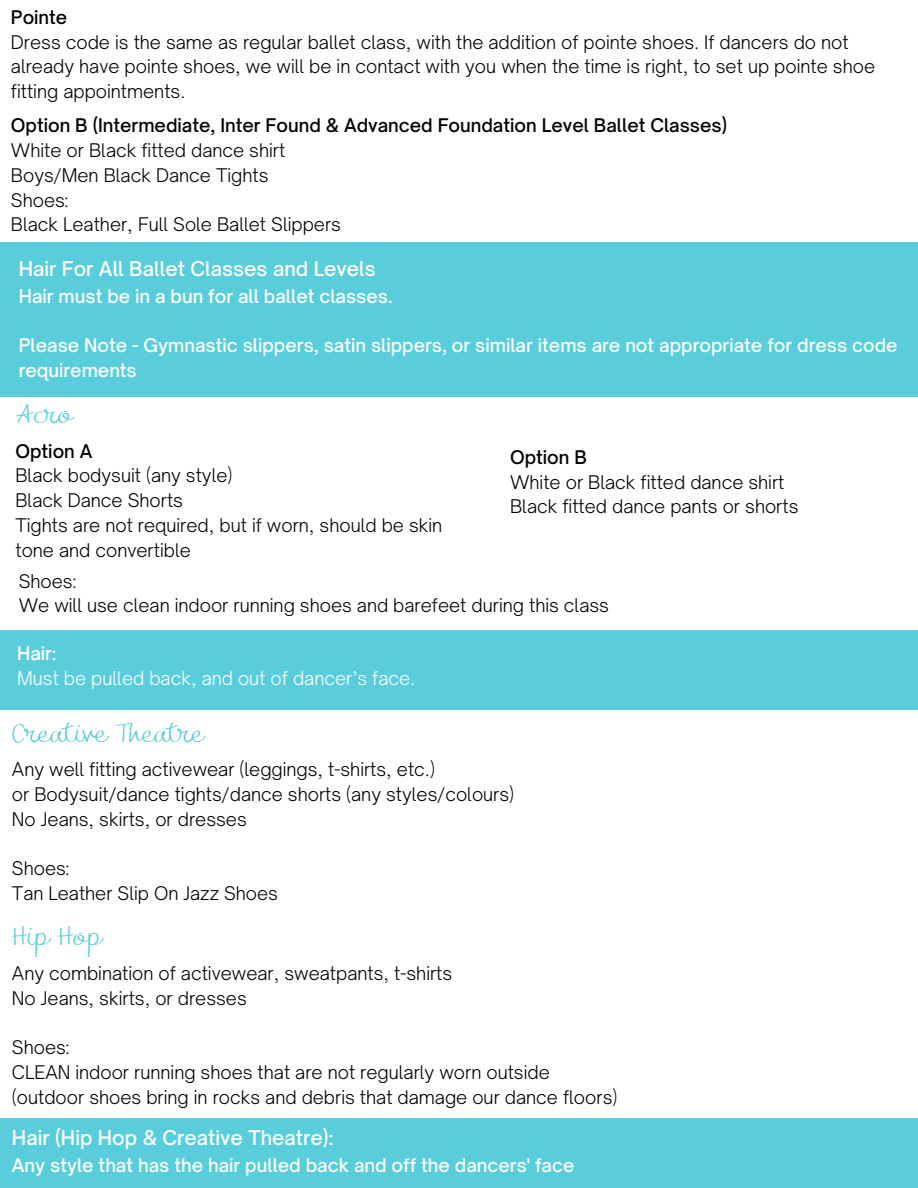
<style>
.page{position:relative;width:918px;height:1188px;background:#fff}
.page>*{position:absolute;margin:0;border:0;box-sizing:border-box;transform-origin:0 0}
.t1{font:27px "Joanne Marie Script";color:#5acddd}
.t2{font:500 19.5px "Open Sauce One";color:#fff}
.t3{font:300 18px/24.8px "Open Sauce One";color:#000}
.t4{font:500 18px/24.8px "Open Sauce One";color:#fff}
.t5{font:500 18px "Open Sauce One";color:#000}
.t6{font:300 18px "Open Sauce One";color:#fff}
</style>
<div class="page">
<div style="left:0;top:242px;width:918px;height:155px;background:#5acddd"></div>
<div style="left:0;top:630px;width:918px;height:80px;background:#5acddd"></div>
<div style="left:0;top:1118px;width:918px;height:70px;background:#5acddd"></div>
<p class="t5" style="left:11px;top:6px;width:58px">Pointe</p>
<h1 class="t3" style="left:11px;top:29px;width:866px">Dress code is the same as regular ballet class, with the addition of pointe shoes. If dancers do not already have pointe shoes, we will be in contact with you when the time is right, to set up pointe shoe fitting appointments.</h1>
<p class="t5" style="left:11px;top:114px;width:718px">Option B (Intermediate, Inter Found &amp; Advanced Foundation Level Ballet Classes)</p>
<p class="t3" style="left:11px;top:138px;width:276px">White or Black fitted dance shirt</p>
<p class="t3" style="left:11px;top:163px;width:259px">Boys/Men Black Dance Tights</p>
<p class="t3" style="left:11px;top:187px;width:59px">Shoes:</p>
<p class="t3" style="left:11px;top:212px;width:332px">Black Leather, Full Sole Ballet Slippers</p>
<p class="t2" style="left:19px;top:256px;width:359px">Hair For All Ballet Classes and Levels</p>
<p class="t4" style="left:19px;top:283px;width:375px">Hair must be in a bun for all ballet classes.</p>
<p class="t4" style="left:19px;top:333px;width:880px">Please Note - Gymnastic slippers, satin slippers, or similar items are not appropriate for dress code requirements</p>
<p class="t1" style="left:15px;top:402px;width:59px">Acro</p>
<p class="t5" style="left:15px;top:440px;width:79px">Option A</p>
<p class="t3" style="left:15px;top:463px;width:219px">Black bodysuit (any style)</p>
<p class="t3" style="left:15px;top:488px;width:169px">Black Dance Shorts</p>
<p class="t3" style="left:15px;top:513px;width:428px">Tights are not required, but if worn, should be skin tone and convertible</p>
<p class="t5" style="left:510px;top:446px;width:78px">Option B</p>
<p class="t3" style="left:510px;top:469px;width:276px">White or Black fitted dance shirt</p>
<p class="t3" style="left:510px;top:494px;width:290px">Black fitted dance pants or shorts</p>
<p class="t3" style="left:19px;top:568px;width:59px">Shoes:</p>
<p class="t3" style="left:19px;top:593px;width:592px">We will use clean indoor running shoes and barefeet during this class</p>
<h1 class="t4" style="left:17px;top:641px;width:40px">Hair:</h1>
<h1 class="t6" style="left:17px;top:667px;width:400px">Must be pulled back, and out of dancer’s face.</h1>
<p class="t1" style="left:12px;top:721px;width:194px">Creative Theatre</p>
<p class="t3" style="left:12px;top:757px;width:424px">Any well fitting activewear (leggings, t-shirts, etc.)</p>
<p class="t3" style="left:12px;top:782px;width:504px">or Bodysuit/dance tights/dance shorts (any styles/colours)</p>
<p class="t3" style="left:12px;top:807px;width:236px">No Jeans, skirts, or dresses</p>
<p class="t3" style="left:12px;top:856px;width:59px">Shoes:</p>
<p class="t3" style="left:12px;top:881px;width:268px">Tan Leather Slip On Jazz Shoes</p>
<p class="t1" style="left:12px;top:925px;width:92px">Hip Hop</p>
<p class="t3" style="left:12px;top:961px;width:442px">Any combination of activewear, sweatpants, t-shirts</p>
<p class="t3" style="left:12px;top:985px;width:236px">No Jeans, skirts, or dresses</p>
<p class="t3" style="left:12px;top:1035px;width:59px">Shoes:</p>
<p class="t3" style="left:12px;top:1060px;width:539px">CLEAN indoor running shoes that are not regularly worn outside</p>
<p class="t3" style="left:12px;top:1084px;width:607px">(outdoor shoes bring in rocks and debris that damage our dance floors)</p>
<p class="t2" style="left:12px;top:1126px;width:323px">Hair (Hip Hop &amp; Creative Theatre):</p>
<p class="t4" style="left:12px;top:1153px;width:564px">Any style that has the hair pulled back and off the dancers' face</p>
</div>
